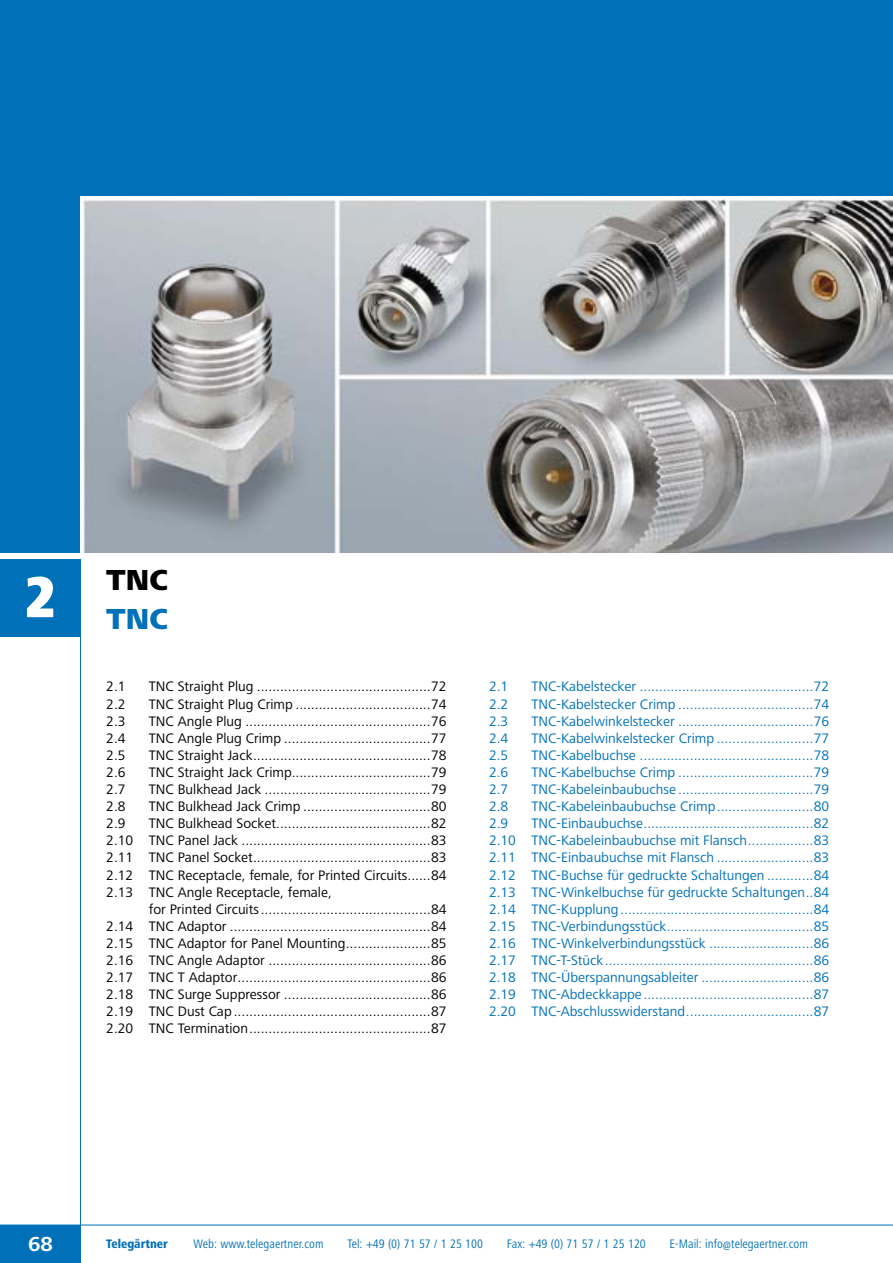
<style>
.page{position:relative;width:893px;height:1263px;background:#fff}
.page>*{position:absolute;margin:0;border:0;box-sizing:border-box;transform-origin:0 0}
.t1{font:800 30px/38.2px "Frutiger Next LT";color:#000;text-align:right}
.t2{font:700 21px "Frutiger Next LT";color:#fff}
.t3{font:14.25px/17.1px "Frutiger Next LT";color:#000;text-align:justify}
.t4{font:14.25px/17.1px "Frutiger Next LT";color:#0071b9;text-align:justify}
.t5{font:condensed 12.75px "Frutiger Next LT";color:#0071b9}
.t6{font:800 condensed 12.75px "Frutiger Next LT";color:#0071b9}
.s1{font-weight:900;font-stretch:condensed;font-size:60px;color:#fff}
.s2{color:#0071b9}
</style>
<div class="page">
<div style="left:0;top:1225px;width:81px;height:38px;background:#0071b9"></div>
<hr style="left:0;top:1225px;width:893px;height:1px;background:#0071b9">
<div style="left:0;top:0;width:893px;height:553px;background:#0071b9"></div>
<img style="left:81px;top:196px;width:812px;height:357px">
<hr style="left:80px;top:572px;width:1px;height:663px;background:#0071b9">
<div style="left:0;top:559px;width:81px;height:78px;background:#0071b9"></div>
<h1 class="t1" style="left:25px;top:561px;width:145px"><span class="s1">2</span> TNC<br><span class="s2">TNC</span></h1>
<p class="t3" style="left:106px;top:678px;width:21px">2.1</p>
<p class="t3" style="left:149px;top:678px;width:299px">TNC Straight Plug .............................................72</p>
<p class="t3" style="left:106px;top:695px;width:21px">2.2</p>
<p class="t3" style="left:149px;top:695px;width:299px">TNC Straight Plug Crimp ...................................74</p>
<p class="t3" style="left:106px;top:712px;width:21px">2.3</p>
<p class="t3" style="left:149px;top:712px;width:299px">TNC Angle Plug ................................................76</p>
<p class="t3" style="left:106px;top:729px;width:21px">2.4</p>
<p class="t3" style="left:149px;top:729px;width:299px">TNC Angle Plug Crimp ......................................77</p>
<p class="t3" style="left:106px;top:746px;width:21px">2.5</p>
<p class="t3" style="left:149px;top:746px;width:299px">TNC Straight Jack..............................................78</p>
<p class="t3" style="left:106px;top:764px;width:21px">2.6</p>
<p class="t3" style="left:149px;top:764px;width:299px">TNC Straight Jack Crimp....................................79</p>
<p class="t3" style="left:106px;top:781px;width:21px">2.7</p>
<p class="t3" style="left:149px;top:781px;width:299px">TNC Bulkhead Jack ...........................................79</p>
<p class="t3" style="left:106px;top:798px;width:21px">2.8</p>
<p class="t3" style="left:149px;top:798px;width:299px">TNC Bulkhead Jack Crimp .................................80</p>
<p class="t3" style="left:106px;top:815px;width:21px">2.9</p>
<p class="t3" style="left:106px;top:815px;width:342px;text-indent:43px">TNC Bulkhead Socket........................................82<br>2.10 TNC Panel Jack .................................................83<br>2.11 TNC Panel Socket..............................................83<br>2.12 TNC Receptacle, female, for Printed Circuits......84<br>2.13 TNC Angle Receptacle, female,</p>
<p class="t3" style="left:106px;top:900px;width:342px;text-indent:43px">for Printed Circuits............................................84<br>2.14 TNC Adaptor ....................................................84<br>2.15 TNC Adaptor for Panel Mounting......................85<br>2.16 TNC Angle Adaptor ..........................................86<br>2.17 TNC T Adaptor..................................................86<br>2.18 TNC Surge Suppressor ......................................86<br>2.19 TNC Dust Cap ...................................................87<br>2.20 TNC Termination...............................................87</p>
<p class="t4" style="left:489px;top:678px;width:21px">2.1</p>
<p class="t4" style="left:532px;top:678px;width:299px">TNC-Kabelstecker .............................................72</p>
<p class="t4" style="left:489px;top:695px;width:21px">2.2</p>
<p class="t4" style="left:531px;top:695px;width:299px">TNC-Kabelstecker Crimp ...................................74</p>
<p class="t4" style="left:489px;top:712px;width:21px">2.3</p>
<p class="t4" style="left:531px;top:712px;width:299px">TNC-Kabelwinkelstecker ...................................76</p>
<p class="t4" style="left:489px;top:729px;width:21px">2.4</p>
<p class="t4" style="left:531px;top:729px;width:299px">TNC-Kabelwinkelstecker Crimp .........................77</p>
<p class="t4" style="left:489px;top:746px;width:21px">2.5</p>
<p class="t4" style="left:531px;top:746px;width:299px">TNC-Kabelbuchse .............................................78</p>
<p class="t4" style="left:489px;top:764px;width:21px">2.6</p>
<p class="t4" style="left:531px;top:764px;width:299px">TNC-Kabelbuchse Crimp ...................................79</p>
<p class="t4" style="left:489px;top:781px;width:21px">2.7</p>
<p class="t4" style="left:531px;top:781px;width:299px">TNC-Kabeleinbaubuchse ...................................79</p>
<p class="t4" style="left:489px;top:798px;width:21px">2.8</p>
<p class="t4" style="left:531px;top:798px;width:299px">TNC-Kabeleinbaubuchse Crimp.........................80</p>
<p class="t4" style="left:489px;top:815px;width:21px">2.9</p>
<p class="t4" style="left:489px;top:815px;width:342px;text-indent:43px">TNC-Einbaubuchse............................................82<br>2.10 TNC-Kabeleinbaubuchse mit Flansch.................83<br>2.11 TNC-Einbaubuchse mit Flansch .........................83<br>2.12 TNC-Buchse für gedruckte Schaltungen ............84<br>2.13 TNC-Winkelbuchse für gedruckte Schaltungen..84<br>2.14 TNC-Kupplung..................................................84<br>2.15 TNC-Verbindungsstück......................................85<br>2.16 TNC-Winkelverbindungsstück ...........................86<br>2.17 TNC-T-Stück......................................................86<br>2.18 TNC-Überspannungsableiter .............................86<br>2.19 TNC-Abdeckkappe............................................87<br>2.20 TNC-Abschlusswiderstand.................................87</p>
<h2 class="t2" style="left:28px;top:1232px;width:26px">68</h2>
<p class="t6" style="left:106px;top:1237px;width:63px">Telegärtner</p>
<p class="t5" style="left:193px;top:1237px;width:132px">Web: www.telegaertner.com</p>
<p class="t5" style="left:347px;top:1237px;width:137px">Tel: +49 (0) 71 57 / 1 25 100</p>
<p class="t5" style="left:507px;top:1237px;width:141px">Fax: +49 (0) 71 57 / 1 25 120</p>
<p class="t5" style="left:670px;top:1237px;width:140px">E-Mail: info@telegaertner.com</p>
</div>
